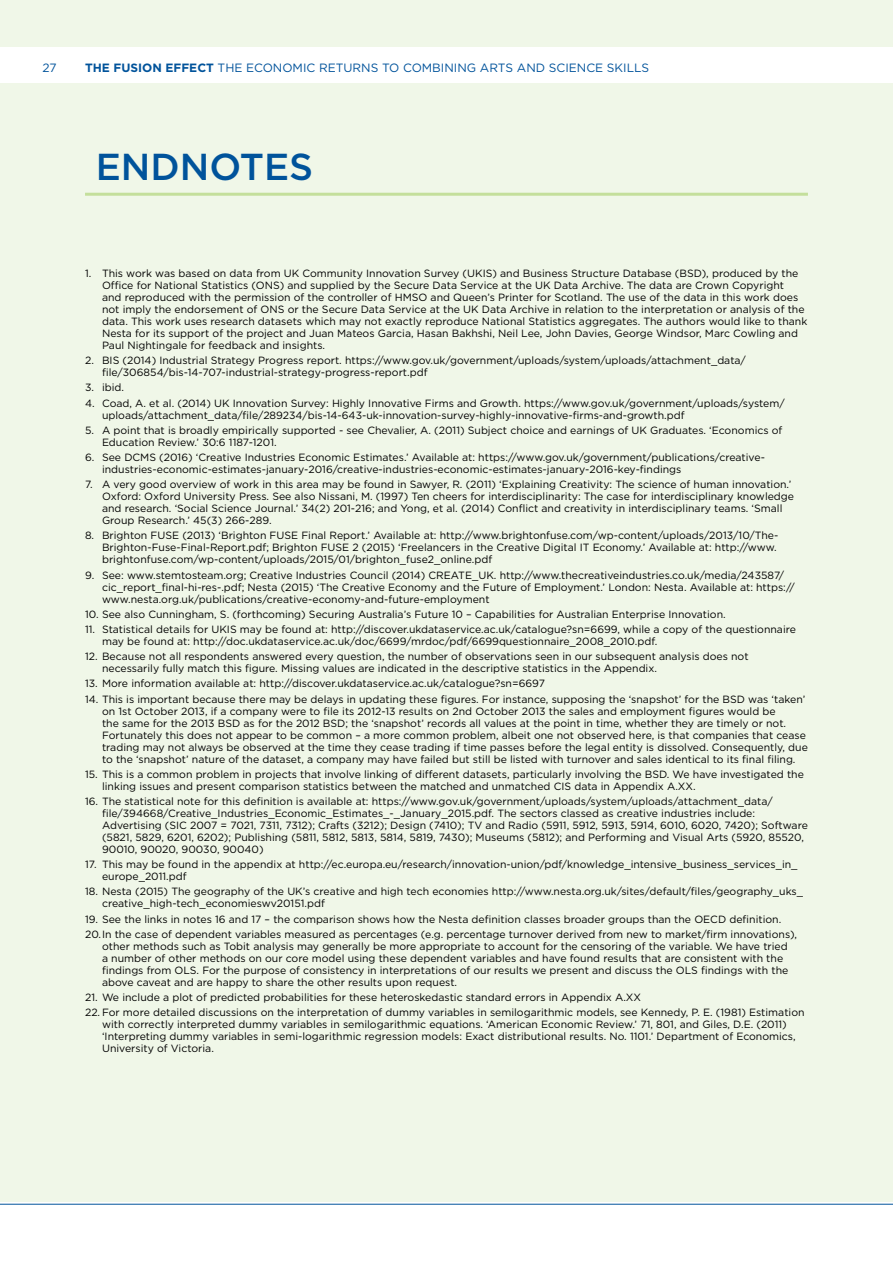
<style>
.page{position:relative;width:893px;height:1263px;background:#fff}
.page>*{position:absolute;margin:0;border:0;box-sizing:border-box;transform-origin:0 0}
.t1{font:500 37.5px "Gotham HTF";color:#00539b}
.t2{font:12px "Gotham HTF";color:#00539b}
.t3{font:10.5px/12px "Gotham HTF";color:#000}
.s1{font-weight:700}
</style>
<div class="page">
<div style="left:0;top:0;width:893px;height:47px;background:#f0f7e8"></div>
<div style="left:0;top:83px;width:893px;height:1119px;background:#f0f7e8"></div>
<hr style="left:0;top:1204px;width:893px;height:1px;background:#00539b">
<hr style="left:85px;top:193px;width:723px;height:3px;background:#c4df9b">
<p class="t2" style="left:43px;top:61px;width:16px">27</p>
<p class="t2" style="left:85px;top:61px;width:566px"><span class="s1">THE FUSION EFFECT</span> THE ECONOMIC RETURNS TO COMBINING ARTS AND SCIENCE SKILLS</p>
<h1 class="t1" style="left:96px;top:145px;width:219px">ENDNOTES</h1>
<p class="t3" style="left:102px;top:267px;width:707px;text-indent:-17px">1. This work was based on data from UK Community Innovation Survey (UKIS) and Business Structure Database (BSD), produced by the Office for National Statistics (ONS) and supplied by the Secure Data Service at the UK Data Archive. The data are Crown Copyright<br>and reproduced with the permission of the controller of HMSO and Queen’s Printer for Scotland. The use of the data in this work does not imply the endorsement of ONS or the Secure Data Service at the UK Data Archive in relation to the interpretation or analysis of the data. This work uses research datasets which may not exactly reproduce National Statistics aggregates. The authors would like to thank Nesta for its support of the project and Juan Mateos Garcia, Hasan Bakhshi, Neil Lee, John Davies, George Windsor, Marc Cowling and Paul Nightingale for feedback and insights.</p>
<p class="t3" style="left:102px;top:354px;width:645px;text-indent:-17px">2. BIS (2014) Industrial Strategy Progress report. https://www.gov.uk/government/uploads/system/uploads/attachment_data/ file/306854/bis-14-707-industrial-strategy-progress-report.pdf</p>
<p class="t3" style="left:85px;top:382px;width:41px">3. ibid.</p>
<p class="t3" style="left:102px;top:397px;width:684px;text-indent:-17px">4. Coad, A. et al. (2014) UK Innovation Survey: Highly Innovative Firms and Growth. https://www.gov.uk/government/uploads/system/ uploads/attachment_data/file/289234/bis-14-643-uk-innovation-survey-highly-innovative-firms-and-growth.pdf</p>
<p class="t3" style="left:102px;top:424px;width:682px;text-indent:-17px">5. A point that is broadly empirically supported - see Chevalier, A. (2011) Subject choice and earnings of UK Graduates. ‘Economics of<br>Education Review.’ 30:6 1187-1201.</p>
<p class="t3" style="left:102px;top:451px;width:664px;text-indent:-17px">6. See DCMS (2016) ‘Creative Industries Economic Estimates.’ Available at: https://www.gov.uk/government/publications/creative&shy;industries-economic-estimates-january-2016/creative-industries-economic-estimates-january-2016-key-findings</p>
<p class="t3" style="left:102px;top:478px;width:694px;text-indent:-17px">7. A very good overview of work in this area may be found in Sawyer, R. (2011) ‘Explaining Creativity: The science of human innovation.’ Oxford: Oxford University Press. See also Nissani, M. (1997) Ten cheers for interdisciplinarity: The case for interdisciplinary knowledge and research. ‘Social Science Journal.’ 34(2) 201-216; and Yong, et al. (2014) Conflict and creativity in interdisciplinary teams. ‘Small Group Research.’ 45(3) 266-289.</p>
<p class="t3" style="left:102px;top:529px;width:678px;text-indent:-17px">8. Brighton FUSE (2013) ‘Brighton FUSE Final Report.’ Available at: http://www.brightonfuse.com/wp-content/uploads/2013/10/The-<br>Brighton-Fuse-Final-Report.pdf; Brighton FUSE 2 (2015) ‘Freelancers in the Creative Digital IT Economy.’ Available at: http://www. brightonfuse.com/wp-content/uploads/2015/01/brighton_fuse2_online.pdf</p>
<p class="t3" style="left:102px;top:569px;width:694px;text-indent:-17px">9. See: www.stemtosteam.org; Creative Industries Council (2014) CREATE_UK. http://www.thecreativeindustries.co.uk/media/243587/ cic_report_final-hi-res-.pdf; Nesta (2015) ‘The Creative Economy and the Future of Employment.’ London: Nesta. Available at: https:// www.nesta.org.uk/publications/creative-economy-and-future-employment</p>
<p class="t3" style="left:85px;top:608px;width:642px">10. See also Cunningham, S. (forthcoming) Securing Australia’s Future 10 – Capabilities for Australian Enterprise Innovation.</p>
<p class="t3" style="left:102px;top:623px;width:695px;text-indent:-17px">11. Statistical details for UKIS may be found at: http://discover.ukdataservice.ac.uk/catalogue?sn=6699, while a copy of the questionnaire may be found at: http://doc.ukdataservice.ac.uk/doc/6699/mrdoc/pdf/6699questionnaire_2008_2010.pdf.</p>
<p class="t3" style="left:102px;top:650px;width:648px;text-indent:-17px">12. Because not all respondents answered every question, the number of observations seen in our subsequent analysis does not necessarily fully match this figure. Missing values are indicated in the descriptive statistics in the Appendix.</p>
<p class="t3" style="left:85px;top:677px;width:462px">13. More information available at: http://discover.ukdataservice.ac.uk/catalogue?sn=6697</p>
<p class="t3" style="left:102px;top:693px;width:707px;text-indent:-17px">14. This is important because there may be delays in updating these figures. For instance, supposing the ‘snapshot’ for the BSD was ‘taken’ on 1st October 2013, if a company were to file its 2012-13 results on 2nd October 2013 the sales and employment figures would be<br>the same for the 2013 BSD as for the 2012 BSD; the ‘snapshot’ records all values at the point in time, whether they are timely or not.<br>Fortunately this does not appear to be common – a more common problem, albeit one not observed here, is that companies that cease trading may not always be observed at the time they cease trading if time passes before the legal entity is dissolved. Consequently, due to the ‘snapshot’ nature of the dataset, a company may have failed but still be listed with turnover and sales identical to its final filing.</p>
<p class="t3" style="left:102px;top:768px;width:703px;text-indent:-17px">15. This is a common problem in projects that involve linking of different datasets, particularly involving the BSD. We have investigated the linking issues and present comparison statistics between the matched and unmatched CIS data in Appendix A.XX.</p>
<p class="t3" style="left:102px;top:795px;width:707px;text-indent:-17px">16. The statistical note for this definition is available at: https://www.gov.uk/government/uploads/system/uploads/attachment_data/ file/394668/Creative_Industries_Economic_Estimates_-_January_2015.pdf. The sectors classed as creative industries include:<br>Advertising (SIC 2007 = 7021, 7311, 7312); Crafts (3212); Design (7410); TV and Radio (5911, 5912, 5913, 5914, 6010, 6020, 7420); Software (5821, 5829, 6201, 6202); Publishing (5811, 5812, 5813, 5814, 5819, 7430); Museums (5812); and Performing and Visual Arts (5920, 85520, 90010, 90020, 90030, 90040)</p>
<p class="t3" style="left:102px;top:858px;width:697px;text-indent:-17px">17. This may be found in the appendix at http://ec.europa.eu/research/innovation-union/pdf/knowledge_intensive_business_services_in_ europe_2011.pdf</p>
<p class="t3" style="left:102px;top:885px;width:703px;text-indent:-17px">18. Nesta (2015) The geography of the UK’s creative and high tech economies http://www.nesta.org.uk/sites/default/files/geography_uks_ creative_high-tech_economieswv20151.pdf</p>
<p class="t3" style="left:85px;top:911px;width:714px;line-height:15.1px">19. See the links in notes 16 and 17 – the comparison shows how the Nesta definition classes broader groups than the OECD definition.<br>20.In the case of dependent variables measured as percentages (e.g. percentage turnover derived from new to market/firm innovations),</p>
<p class="t3" style="left:102px;top:940px;width:688px">other methods such as Tobit analysis may generally be more appropriate to account for the censoring of the variable. We have tried a number of other methods on our core model using these dependent variables and have found results that are consistent with the findings from OLS. For the purpose of consistency in interpretations of our results we present and discuss the OLS findings with the above caveat and are happy to share the other results upon request.</p>
<p class="t3" style="left:85px;top:991px;width:558px">21. We include a plot of predicted probabilities for these heteroskedastic standard errors in Appendix A.XX</p>
<p class="t3" style="left:102px;top:1006px;width:704px;text-indent:-17px">22. For more detailed discussions on the interpretation of dummy variables in semilogarithmic models, see Kennedy, P. E. (1981) Estimation with correctly interpreted dummy variables in semilogarithmic equations. ‘American Economic Review.’ 71, 801, and Giles, D.E. (2011) ‘Interpreting dummy variables in semi-logarithmic regression models: Exact distributional results. No. 1101.’ Department of Economics, University of Victoria.</p>
</div>
